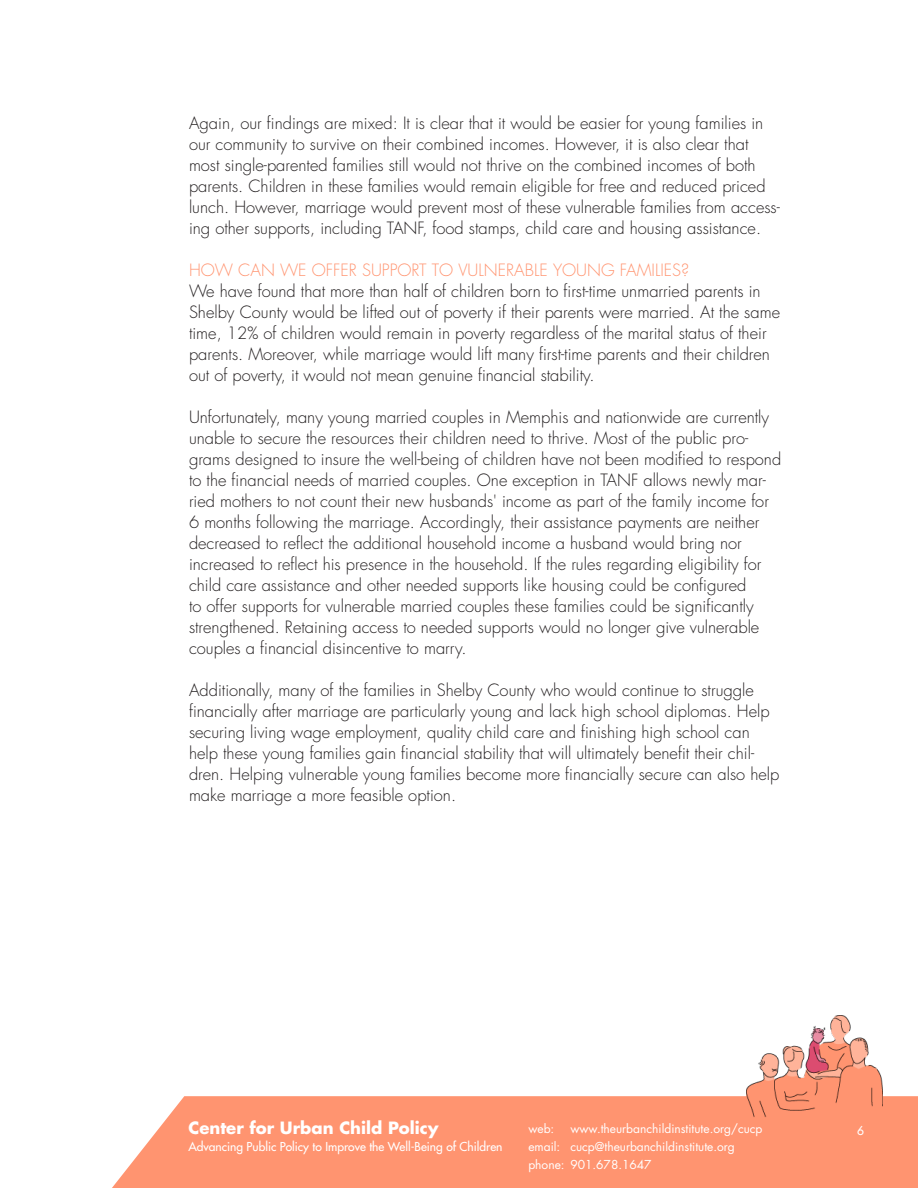
<style>
.page{position:relative;width:918px;height:1188px;background:#fff}
.page>*{position:absolute;margin:0;border:0;box-sizing:border-box;transform-origin:0 0}
.copy{font:300 16.5px/21px "Futura Std";color:#231f20}
.highlighted{font:300 16.5px/21px "Futura Std";color:#231f20}
.t1{font:700 16.5px "Futura Std";color:#fff}
.t2{font:12px/18px "Futura Std";color:#fff}
.t3{font:500 12px "Futura Std";color:#fff}
.s1{color:#ff9470}
</style>
<div class="page">
<div style="left:112px;top:1096px;width:806px;height:92px;background:#ff9470"></div>
<img style="left:746px;top:1015px;width:137px;height:105px">
<p class="highlighted" style="left:189px;top:113px;width:592px">Again, our findings are mixed: It is clear that it would be easier for young families in our community to survive on their combined incomes. However, it is also clear that most single-parented families still would not thrive on the combined incomes of both parents. Children in these families would remain eligible for free and reduced priced lunch. However, marriage would prevent most of these vulnerable families from access&shy;ing other supports, including TANF, food stamps, child care and housing assistance.</p>
<p class="highlighted" style="left:189px;top:260px;width:593px"><span class="s1">HOW CAN WE OFFER SUPPORT TO VULNERABLE YOUNG FAMILIES?<br></span>We have found that more than half of children born to first-time unmarried parents in Shelby County would be lifted out of poverty if their parents were married. At the same time, 12% of children would remain in poverty regardless of the marital status of their parents. Moreover, while marriage would lift many first-time parents and their children out of poverty, it would not mean genuine financial stability.</p>
<p class="copy" style="left:189px;top:407px;width:594px">Unfortunately, many young married couples in Memphis and nationwide are currently unable to secure the resources their children need to thrive. Most of the public pro&shy;grams designed to insure the well-being of children have not been modified to respond to the financial needs of married couples. One exception in TANF allows newly mar&shy;ried mothers to not count their new husbands' income as part of the family income for 6 months following the marriage. Accordingly, their assistance payments are neither decreased to reflect the additional household income a husband would bring nor increased to reflect his presence in the household. If the rules regarding eligibility for child care assistance and other needed supports like housing could be configured<br>to offer supports for vulnerable married couples these families could be significantly strengthened. Retaining access to needed supports would no longer give vulnerable couples a financial disincentive to marry.</p>
<p class="copy" style="left:189px;top:680px;width:592px">Additionally, many of the families in Shelby County who would continue to struggle financially after marriage are particularly young and lack high school diplomas. Help securing living wage employment, quality child care and finishing high school can help these young families gain financial stability that will ultimately benefit their chil&shy;dren. Helping vulnerable young families become more financially secure can also help make marriage a more feasible option.</p>
<p class="t1" style="left:188px;top:1117px;width:252px">Center for Urban Child Policy</p>
<p class="t3" style="left:188px;top:1139px;width:316px">Advancing Public Policy to Improve the Well-Being of Children</p>
<p class="t2" style="left:528px;top:1119px;width:27px">web:</p>
<p class="t2" style="left:528px;top:1119px;width:236px;text-indent:42px">www.theurbanchildinstitute.org/cucp email: cucp@theurbanchildinstitute.org phone: 901.678.1647</p>
<p class="t3" style="left:857px;top:1123px;width:8px">6</p>
</div>
